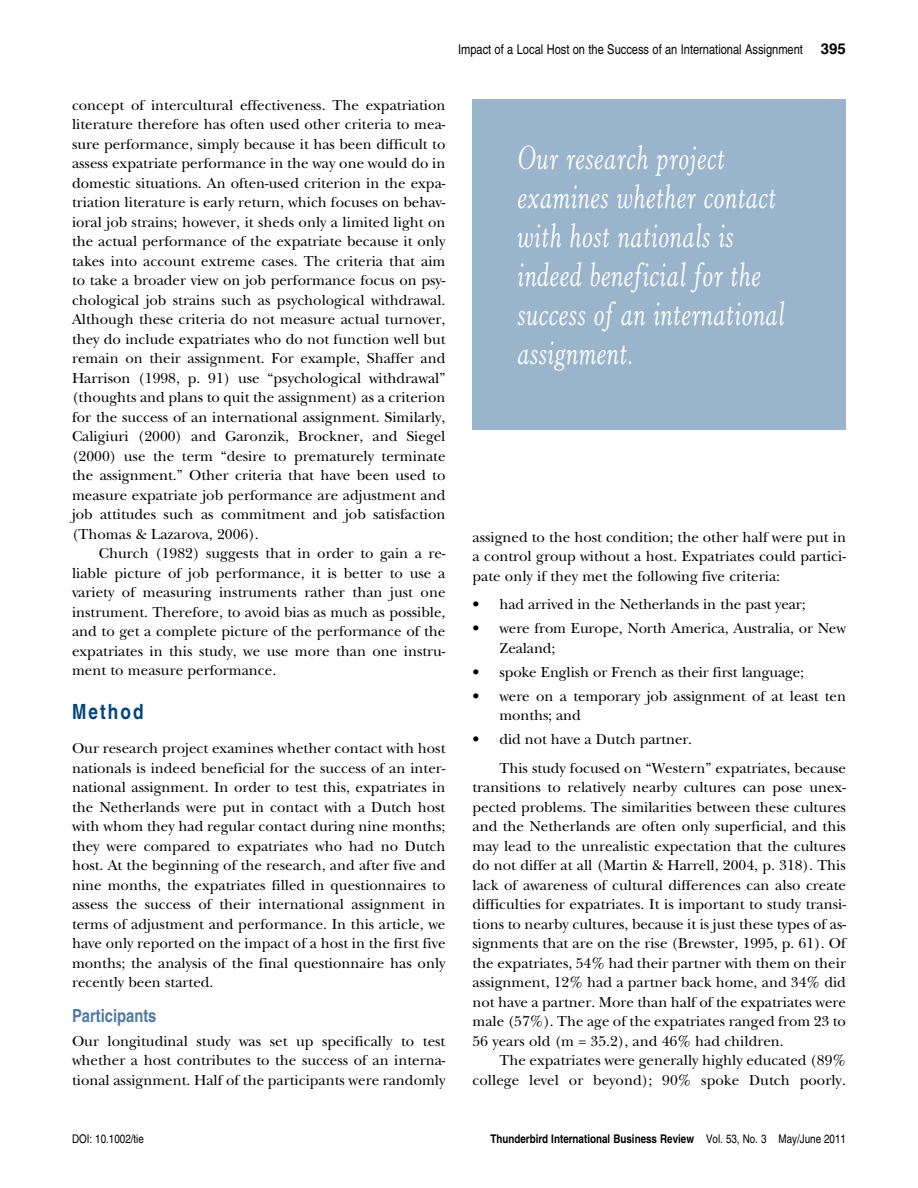
<style>
.page{position:relative;width:918px;height:1188px;background:#fff}
.page>*{position:absolute;margin:0;border:0;box-sizing:border-box;transform-origin:0 0}
.t1{font:italic 33px/39px "Horley Old Style";letter-spacing:.02em;color:#fff;scale:.75 1}
.t2{font:700 condensed 21px "Helvetica";color:#00447c}
.t3{font:700 condensed 18px "Helvetica";color:#4d7ca3}
.t4{font:15px/19.5px "New Baskerville";color:#000;text-align:justify}
.t5{font:condensed 13.5px "Helvetica";color:#000}
.t6{font:700 condensed 12px "Helvetica";color:#000}
.t7{font:condensed 12px "Helvetica";color:#000}
.s1{font-weight:700;font-stretch:normal;font-size:15px}
.s2{font-weight:400}
</style>
<div class="page">
<div style="left:472px;top:99px;width:374px;height:331px;background:#99b4cb"></div>
<p class="t5" style="left:458px;top:41px;width:389px">Impact of a Local Host on the Success of an International Assignment <span class="s1">395</span></p>
<p class="t4" style="left:72px;top:95px;width:375px">concept of intercultural effectiveness. The expatriation literature therefore has often used other criteria to mea&shy;sure performance, simply because it has been difficult to assess expatriate performance in the way one would do in domestic situations. An often-used criterion in the expa&shy;triation literature is early return, which focuses on behav&shy;ioral job strains; however, it sheds only a limited light on the actual performance of the expatriate because it only takes into account extreme cases. The criteria that aim to take a broader view on job performance focus on psy&shy;chological job strains such as psychological withdrawal.<br>Although these criteria do not measure actual turnover, they do include expatriates who do not function well but remain on their assignment. For example, Shaffer and Harrison (1998, p. 91) use “psychological withdrawal” (thoughts and plans to quit the assignment) as a criterion for the success of an international assignment. Similarly, Caligiuri (2000) and Garonzik, Brockner, and Siegel (2000) use the term “desire to prematurely terminate the assignment.” Other criteria that have been used to measure expatriate job performance are adjustment and job attitudes such as commitment and job satisfaction (Thomas &amp; Lazarova, 2006).</p>
<p class="t4" style="left:72px;top:544px;width:375px;text-indent:27px">Church (1982) suggests that in order to gain a re&shy;liable picture of job performance, it is better to use a variety of measuring instruments rather than just one instrument. Therefore, to avoid bias as much as possible, and to get a complete picture of the performance of the expatriates in this study, we use more than one instru&shy;ment to measure performance.</p>
<h2 class="t2" style="left:72px;top:699px;width:73px">Method</h2>
<p class="t4" style="left:72px;top:739px;width:375px">Our research project examines whether contact with host nationals is indeed beneficial for the success of an inter&shy;national assignment. In order to test this, expatriates in the Netherlands were put in contact with a Dutch host with whom they had regular contact during nine months; they were compared to expatriates who had no Dutch host. At the beginning of the research, and after five and nine months, the expatriates filled in questionnaires to assess the success of their international assignment in terms of adjustment and performance. In this article, we have only reported on the impact of a host in the first five months; the analysis of the final questionnaire has only recently been started.</p>
<p class="t3" style="left:72px;top:1005px;width:86px">Participants</p>
<p class="t4" style="left:72px;top:1031px;width:375px">Our longitudinal study was set up specifically to test whether a host contributes to the success of an interna&shy;tional assignment. Half of the participants were randomly</p>
<h1 class="t1" style="left:518px;top:139px;width:358px">Our research project examines whether contact with host nationals is indeed beneficial for the success of an international assignment.</h1>
<p class="t4" style="left:472px;top:527px;width:375px">assigned to the host condition; the other half were put in a control group without a host. Expatriates could partici&shy;pate only if they met the following five criteria:</p>
<p class="t4" style="left:472px;top:595px;width:335px">• had arrived in the Netherlands in the past year;</p>
<p class="t4" style="left:500px;top:619px;width:348px;text-indent:-27px">• were from Europe, North America, Australia, or New<br>Zealand;</p>
<p class="t4" style="left:472px;top:662px;width:333px">• spoke English or French as their first language;</p>
<p class="t4" style="left:500px;top:686px;width:348px;text-indent:-27px">• were on a temporary job assignment of at least ten months; and</p>
<p class="t4" style="left:500px;top:725px;width:348px;line-height:28.5px;text-indent:-27px">• did not have a Dutch partner.<br>This study focused on “Western” expatriates, because</p>
<p class="t4" style="left:472px;top:778px;width:375px">transitions to relatively nearby cultures can pose unex&shy;pected problems. The similarities between these cultures and the Netherlands are often only superficial, and this may lead to the unrealistic expectation that the cultures do not differ at all (Martin &amp; Harrell, 2004, p. 318). This lack of awareness of cultural differences can also create difficulties for expatriates. It is important to study transi&shy;tions to nearby cultures, because it is just these types of as&shy;signments that are on the rise (Brewster, 1995, p. 61). Of the expatriates, 54% had their partner with them on their assignment, 12% had a partner back home, and 34% did not have a partner. More than half of the expatriates were male (57%). The age of the expatriates ranged from 23 to 56 years old (m = 35.2), and 46% had children.</p>
<p class="t4" style="left:472px;top:1051px;width:375px;text-align:right">The expatriates were generally highly educated (89% college level or beyond); 90% spoke Dutch poorly.</p>
<p class="t7" style="left:72px;top:1132px;width:73px">DOI: 10.1002/tie</p>
<p class="t6" style="left:490px;top:1132px;width:357px">Thunderbird International Business Review <span class="s2">Vol. 53, No. 3 May/June 2011</span></p>
</div>
